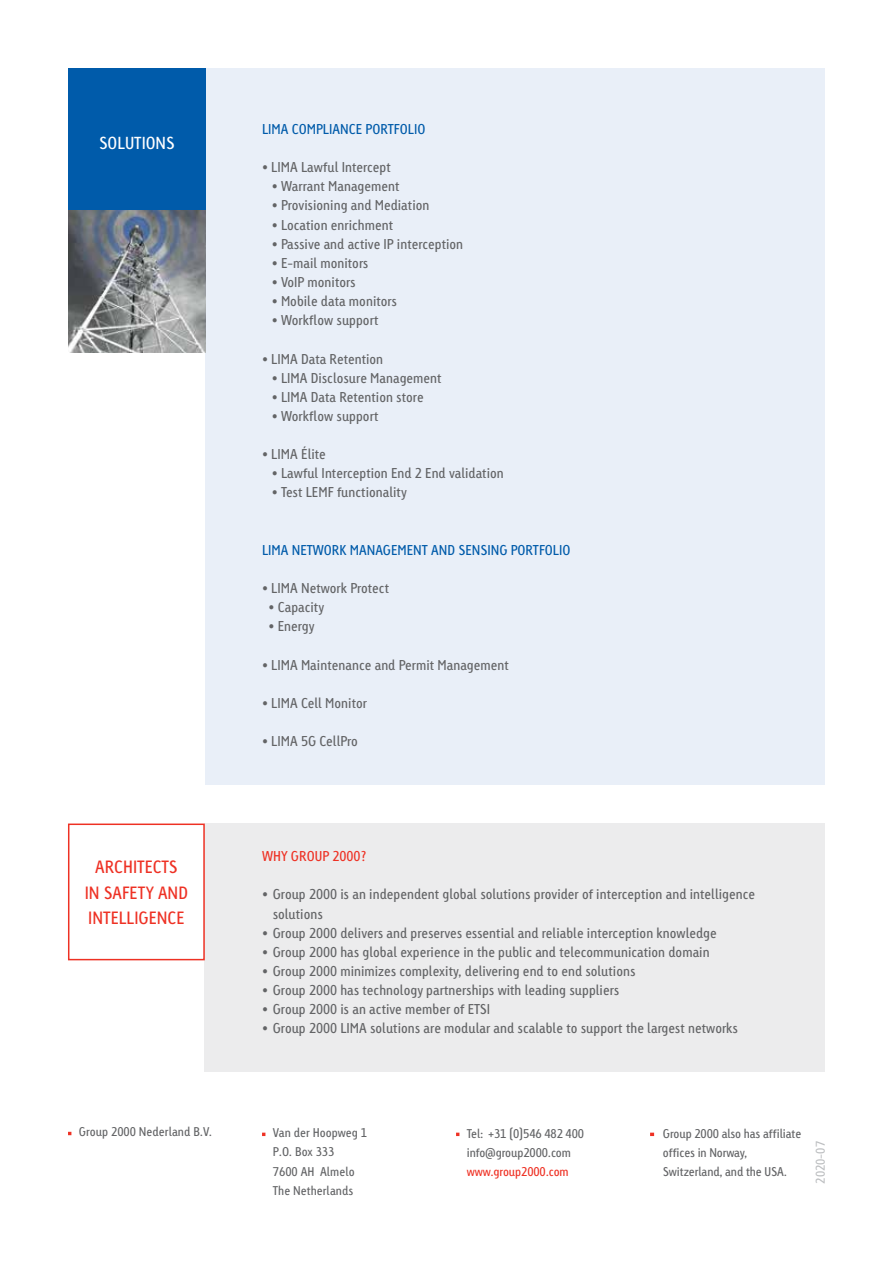
<style>
.page{position:relative;width:893px;height:1263px;background:#fff}
.page>*{position:absolute;margin:0;border:0;box-sizing:border-box;transform-origin:0 0}
.t1{font:16.8px/25.2px "Linotype Tetria Regular Tab";color:#ee3124;text-align:center}
.t2{font:16.5px "Linotype Tetria Regular Tab";color:#fff}
.t3{font:13.5px/19.2px "Linotype Tetria Regular Tab";color:#636466}
.t4{font:13.5px "Linotype Tetria Regular Tab";color:#005baa}
.t5{font:13.5px "Linotype Tetria Regular Tab";color:#ee3124}
.t6{font:12px/19.2px "Linotype Tetria Regular Tab";letter-spacing:-.01em;color:#636466}
.t7{font:12px "Linotype Tetria Regular Tab";letter-spacing:-.01em;color:#ee3124}
.t8{font:12px "Linotype Tetria Regular Tab";color:#bcbec0}
</style>
<div class="page">
<div style="left:206px;top:68px;width:619px;height:716px;background:#e9eff8"></div>
<div style="left:68px;top:68px;width:138px;height:142px;background:#005baa"></div>
<svg style="left:650px;top:1133px;width:4px;height:3px"></svg>
<div style="left:205px;top:823px;width:620px;height:249px;background:#ececed"></div>
<div style="left:68px;top:823px;width:137px;height:137px;background:#fff;border:2px solid #ee3124"></div>
<img style="left:68px;top:210px;width:138px;height:143px">
<p class="t2" style="left:99px;top:132px;width:77px">SOLUTIONS</p>
<p class="t4" style="left:262px;top:121px;width:165px">LIMA COMPLIANCE PORTFOLIO</p>
<p class="t3" style="left:262px;top:158px;width:130px">• LIMA Lawful Intercept</p>
<p class="t3" style="left:272px;top:177px;width:129px">• Warrant Management</p>
<p class="t3" style="left:272px;top:196px;width:159px">• Provisioning and Mediation</p>
<p class="t3" style="left:272px;top:215px;width:123px">• Location enrichment</p>
<p class="t3" style="left:272px;top:234px;width:193px">• Passive and active IP interception</p>
<p class="t3" style="left:272px;top:253px;width:98px">• E-mail monitors</p>
<p class="t3" style="left:272px;top:272px;width:85px">• VoIP monitors</p>
<p class="t3" style="left:272px;top:292px;width:127px">• Mobile data monitors</p>
<p class="t3" style="left:272px;top:311px;width:108px">• Workflow support</p>
<p class="t3" style="left:262px;top:349px;width:123px">• LIMA Data Retention</p>
<p class="t3" style="left:272px;top:368px;width:171px">• LIMA Disclosure Management</p>
<p class="t3" style="left:272px;top:387px;width:153px">• LIMA Data Retention store</p>
<p class="t3" style="left:272px;top:406px;width:108px">• Workflow support</p>
<p class="t3" style="left:262px;top:445px;width:65px">• LIMA Élite</p>
<p class="t3" style="left:272px;top:464px;width:234px">• Lawful Interception End 2 End validation</p>
<p class="t3" style="left:272px;top:483px;width:137px">• Test LEMF functionality</p>
<p class="t4" style="left:262px;top:542px;width:310px">LIMA NETWORK MANAGEMENT AND SENSING PORTFOLIO</p>
<p class="t3" style="left:262px;top:579px;width:129px">• LIMA Network Protect</p>
<p class="t3" style="left:269px;top:598px;width:57px">• Capacity</p>
<p class="t3" style="left:269px;top:617px;width:47px">• Energy</p>
<p class="t3" style="left:262px;top:655px;width:248px">• LIMA Maintenance and Permit Management</p>
<p class="t3" style="left:262px;top:693px;width:107px">• LIMA Cell Monitor</p>
<p class="t3" style="left:262px;top:732px;width:97px">• LIMA 5G CellPro</p>
<p class="t1" style="left:85px;top:854px;width:105px">ARCHITECTS<br>IN SAFETY AND<br>INTELLIGENCE</p>
<p class="t5" style="left:262px;top:848px;width:106px">WHY GROUP 2000?</p>
<p class="t3" style="left:273px;top:885px;width:484px;text-indent:-11px">• Group 2000 is an independent global solutions provider of interception and intelligence solutions</p>
<p class="t3" style="left:262px;top:923px;width:456px">• Group 2000 delivers and preserves essential and reliable interception knowledge</p>
<p class="t3" style="left:262px;top:942px;width:449px">• Group 2000 has global experience in the public and telecommunication domain</p>
<p class="t3" style="left:262px;top:961px;width:375px">• Group 2000 minimizes complexity, delivering end to end solutions</p>
<p class="t3" style="left:262px;top:980px;width:359px">• Group 2000 has technology partnerships with leading suppliers</p>
<p class="t3" style="left:262px;top:1000px;width:230px">• Group 2000 is an active member of ETSI</p>
<p class="t3" style="left:262px;top:1019px;width:477px">• Group 2000 LIMA solutions are modular and scalable to support the largest networks</p>
<p class="t6" style="left:79px;top:1122px;width:135px">Group 2000 Nederland B.V.</p>
<p class="t6" style="left:273px;top:1123px;width:96px">Van der Hoopweg 1<br>P.O. Box 333<br>7600 AH Almelo<br>The Netherlands</p>
<p class="t6" style="left:467px;top:1123px;width:119px">Tel: +31 (0)546 482 400 info@group2000.com</p>
<p class="t7" style="left:467px;top:1164px;width:103px">www.group2000.com</p>
<p class="t6" style="left:663px;top:1123px;width:140px">Group 2000 also has affiliate offices in Norway,<br>Switzerland, and the USA.</p>
<p class="t8" style="left:813px;top:1183px;width:44px;rotate:-90deg">2020-07</p>
</div>
